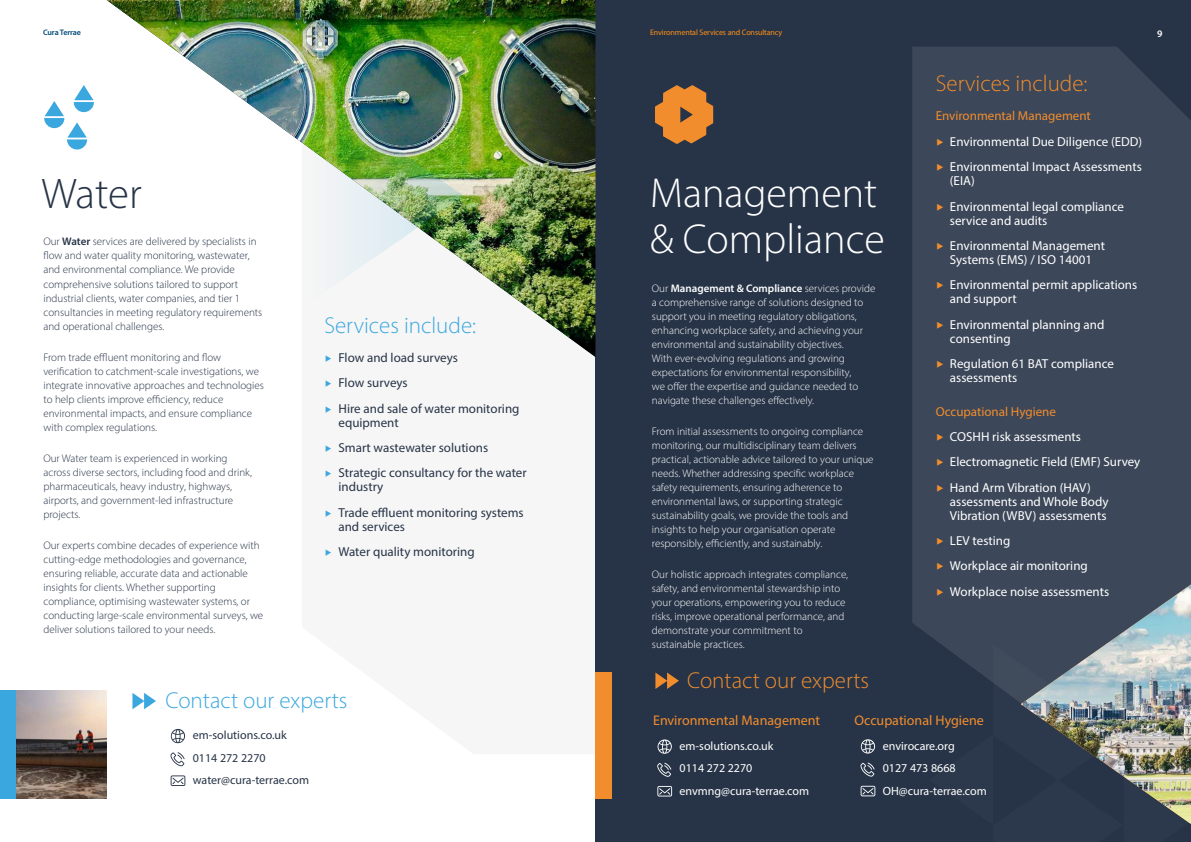
<style>
.page{position:relative;width:1191px;height:842px;background:#fff}
.page>*{position:absolute;margin:0;border:0;box-sizing:border-box;transform-origin:0 0}
.t1{font:300 43px "Myriad Pro";letter-spacing:-.005em;color:#273447}
.t2{font:300 42px/46px "Myriad Pro";color:#fff}
.t3{font:300 23px "Myriad Pro";color:#3aa7df}
.t4{font:300 23px "Myriad Pro";color:#f28d2d}
.t5{font:14px "Myriad Pro";color:#f28d2d}
.t6{font:13px/25.3px "Myriad Pro";color:#fff}
.t7{font:13px/25.3px "Myriad Pro";color:#273447}
.t8{font:12px/22.5px "Myriad Pro";color:#fff}
.t9{font:12px/22.5px "Myriad Pro";color:#273447}
.t10{font:300 11px/14px "Myriad Pro";color:#273447}
.t11{font:300 11px/14px "Myriad Pro";color:#fff}
.t12{font:600 10px "Myriad Pro";color:#fff}
.t13{font:8px "Myriad Pro";letter-spacing:-.01em;color:#ff9017}
.t14{font:600 8px "Myriad Pro";letter-spacing:-.015em;color:#004877}
.s1{font-weight:600}
.s2{color:#3aa7df}
.s3{color:#f28d2d}
</style>
<div class="page">
<div style="left:595px;top:0;width:596px;height:842px;background:#273447"></div>
<div style="left:912px;top:47px;width:279px;height:598px;background:#3c4759"></div>
<svg style="left:943px;top:645px;width:77px;height:57px"></svg>
<img style="left:1020px;top:584px;width:171px;height:240px">
<img style="left:107px;top:0;width:488px;height:357px">
<div style="left:0;top:690px;width:16px;height:108px;background:#3aa7df"></div>
<img style="left:301px;top:83px;width:162px;height:225px">
<img style="left:16px;top:690px;width:90px;height:108px">
<svg style="left:132px;top:693px;width:24px;height:16px"></svg>
<svg style="left:655px;top:85px;width:58px;height:59px"></svg>
<svg style="left:44px;top:85px;width:50px;height:65px"></svg>
<svg style="left:171px;top:775px;width:14px;height:11px"></svg>
<svg style="left:170px;top:752px;width:14px;height:14px"></svg>
<svg style="left:171px;top:729px;width:14px;height:14px"></svg>
<div style="left:595px;top:672px;width:17px;height:127px;background:#f28d2d"></div>
<svg style="left:655px;top:672px;width:24px;height:17px"></svg>
<svg style="left:657px;top:786px;width:15px;height:10px"></svg>
<svg style="left:657px;top:763px;width:14px;height:14px"></svg>
<svg style="left:657px;top:739px;width:15px;height:15px"></svg>
<svg style="left:860px;top:786px;width:15px;height:10px"></svg>
<svg style="left:860px;top:763px;width:14px;height:14px"></svg>
<svg style="left:860px;top:739px;width:15px;height:14px"></svg>
<p class="t14" style="left:43px;top:27px;width:40px">Cura Terrae</p>
<p class="t13" style="left:650px;top:28px;width:134px">Environmental Services and Consultancy</p>
<p class="t12" style="left:1157px;top:27px;width:7px">9</p>
<h1 class="t1" style="left:42px;top:167px;width:102px">Water</h1>
<p class="t10" style="left:43px;top:235px;width:220px">Our <span class="s1">Water</span> services are delivered by specialists in flow and water quality monitoring, wastewater, and environmental compliance. We provide comprehensive solutions tailored to support industrial clients, water companies, and tier 1 consultancies in meeting regulatory requirements and operational challenges.</p>
<p class="t10" style="left:43px;top:350px;width:222px">From trade effluent monitoring and flow verification to catchment-scale investigations, we integrate innovative approaches and technologies to help clients improve efficiency, reduce environmental impacts, and ensure compliance with complex regulations.</p>
<p class="t10" style="left:43px;top:451px;width:210px">Our Water team is experienced in working across diverse sectors, including food and drink, pharmaceuticals, heavy industry, highways, airports, and government-led infrastructure projects.</p>
<p class="t10" style="left:43px;top:538px;width:221px">Our experts combine decades of experience with cutting-edge methodologies and governance, ensuring reliable, accurate data and actionable insights for clients. Whether supporting compliance, optimising wastewater systems, or conducting large-scale environmental surveys, we deliver solutions tailored to your needs.</p>
<h3 class="t3" style="left:324px;top:311px;width:153px">Services include:</h3>
<p class="t7" style="left:324px;top:345px;width:197px"><span class="s2">▶</span> Flow and load surveys<br><span class="s2">▶</span> Flow surveys<br><span class="s2">▶</span> Hire and sale of water monitoring</p>
<p class="t7" style="left:324px;top:410px;width:204px;text-indent:14px">equipment<br><span class="s2">▶</span> Smart wastewater solutions<br><span class="s2">▶</span> Strategic consultancy for the water</p>
<p class="t7" style="left:324px;top:474px;width:201px;text-indent:14px">industry<br><span class="s2">▶</span> Trade effluent monitoring systems</p>
<p class="t7" style="left:324px;top:514px;width:152px;text-indent:14px">and services<br><span class="s2">▶</span> Water quality monitoring</p>
<h3 class="t3" style="left:165px;top:686px;width:183px">Contact our experts</h3>
<p class="t9" style="left:193px;top:724px;width:118px">em-solutions.co.uk<br>0114 272 2270 water@cura-terrae.com</p>
<h2 class="t2" style="left:650px;top:170px;width:236px">Management &amp; Compliance</h2>
<p class="t11" style="left:652px;top:281px;width:225px">Our <span class="s1">Management &amp; Compliance</span> services provide a comprehensive range of solutions designed to support you in meeting regulatory obligations, enhancing workplace safety, and achieving your environmental and sustainability objectives.<br>With ever-evolving regulations and growing expectations for environmental responsibility,<br>we offer the expertise and guidance needed to navigate these challenges effectively.</p>
<p class="t11" style="left:652px;top:424px;width:223px">From initial assessments to ongoing compliance monitoring, our multidisciplinary team delivers practical, actionable advice tailored to your unique needs. Whether addressing specific workplace safety requirements, ensuring adherence to environmental laws, or supporting strategic sustainability goals, we provide the tools and insights to help your organisation operate responsibly, efficiently, and sustainably.</p>
<p class="t11" style="left:652px;top:567px;width:198px">Our holistic approach integrates compliance, safety, and environmental stewardship into your operations, empowering you to reduce risks, improve operational performance, and demonstrate your commitment to sustainable practices.</p>
<h3 class="t4" style="left:935px;top:70px;width:153px">Services include:</h3>
<p class="t6" style="left:935px;top:103px;width:208px"><span class="s3">Environmental Management<br>▶</span> Environmental Due Diligence (EDD) <span class="s3">▶</span> Environmental Impact Assessments</p>
<p class="t6" style="left:935px;top:168px;width:190px;text-indent:14px">(EIA)<br><span class="s3">▶</span> Environmental legal compliance</p>
<p class="t6" style="left:935px;top:207px;width:171px;text-indent:14px">service and audits<br><span class="s3">▶</span> Environmental Management</p>
<p class="t6" style="left:935px;top:247px;width:203px;text-indent:14px">Systems (EMS) / ISO 14001<br><span class="s3">▶</span> Environmental permit applications</p>
<p class="t6" style="left:935px;top:286px;width:170px;text-indent:14px">and support<br><span class="s3">▶</span> Environmental planning and</p>
<p class="t6" style="left:935px;top:325px;width:180px;text-indent:14px">consenting<br><span class="s3">▶</span> Regulation 61 BAT compliance</p>
<p class="t6" style="left:950px;top:365px;width:69px">assessments</p>
<p class="t6" style="left:935px;top:398px;width:206px"><span class="s3">Occupational Hygiene<br>▶</span> COSHH risk assessments<br><span class="s3">▶</span> Electromagnetic Field (EMF) Survey <span class="s3">▶</span> Hand Arm Vibration (HAV)</p>
<p class="t6" style="left:950px;top:494px;width:160px;line-height:14px">assessments and Whole Body<br>Vibration (WBV) assessments</p>
<p class="t6" style="left:935px;top:528px;width:175px"><span class="s3">▶</span> LEV testing<br><span class="s3">▶</span> Workplace air monitoring<br><span class="s3">▶</span> Workplace noise assessments</p>
<h3 class="t4" style="left:687px;top:666px;width:183px">Contact our experts</h3>
<p class="t5" style="left:653px;top:712px;width:168px">Environmental Management</p>
<p class="t5" style="left:854px;top:712px;width:131px">Occupational Hygiene</p>
<p class="t8" style="left:679px;top:734px;width:131px">em-solutions.co.uk<br>0114 272 2270 envmng@cura-terrae.com</p>
<p class="t8" style="left:882px;top:734px;width:106px">envirocare.org<br>0127 473 8668<br>OH@cura-terrae.com</p>
</div>
